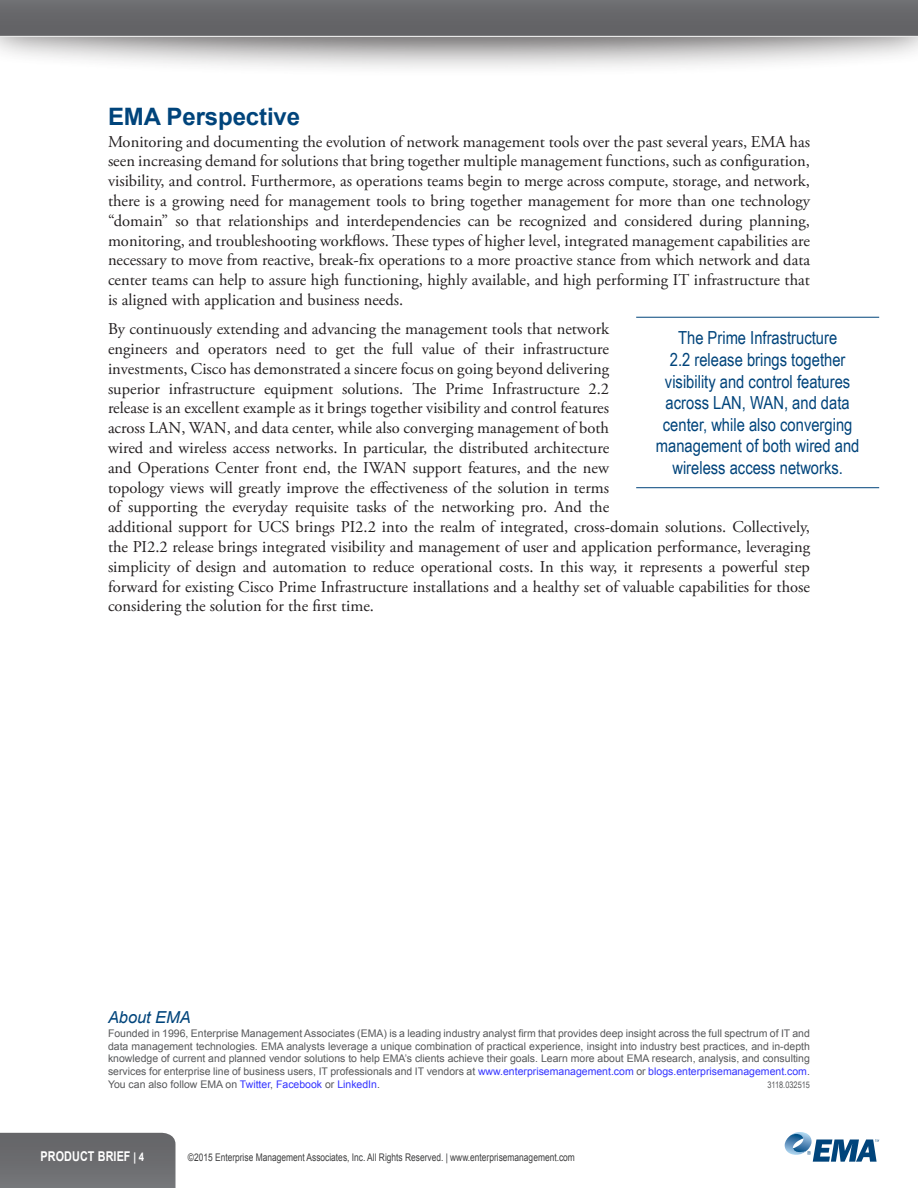
<style>
.page{position:relative;width:918px;height:1188px;background:#fff}
.page>*{position:absolute;margin:0;border:0;box-sizing:border-box;transform-origin:0 0}
.Heading_1{font:700 24px "Arial";letter-spacing:-.005em;color:#00447b}
.SIDEBAR{font:18px/21.6px "Arial Narrow";color:#00447b;text-align:center}
.t1{font:16.5px/19.8px "Adobe Garamond Pro";color:#231f20;text-align:justify}
.Heading_2{font:italic 16.5px "Arial";letter-spacing:-.005em;color:#00447b}
.t2{font:700 13.5px "Arial";letter-spacing:.01em;color:#fff;scale:.8 1}
.EMA_boilerplate{font:10.5px/12.6px "Arial";color:#57585a;text-align:justify}
.t3{font:10.5px "Arial";color:#3e3e3f;scale:.8 1}
.EMA_boilerplate-2{font:9px "Arial Narrow";color:#57585a}
.s1{color:#33f}
.s2{font-size:12px}
</style>
<div class="page">
<svg style="left:0;top:1133px;width:176px;height:55px;background:#6c6d70"></svg>
<svg style="left:785px;top:1132px;width:94px;height:30px"></svg>
<div style="left:0;top:0;width:918px;height:78px;background:#231f20;opacity:.75"></div>
<svg style="left:0;top:0;width:918px;height:37px;background:#6b6b6e"></svg>
<hr style="left:636px;top:317px;width:243px;height:1px;background:#00447b">
<hr style="left:636px;top:487px;width:243px;height:1px;background:#00447b">
<p class="Heading_1" style="left:108px;top:101px;width:194px">EMA Perspective</p>
<p class="t1" style="left:108px;top:132px;width:704px">Monitoring and documenting the evolution of network management tools over the past several years, EMA has seen increasing demand for solutions that bring together multiple management functions, such as configuration, visibility, and control. Furthermore, as operations teams begin to merge across compute, storage, and network, there is a growing need for management tools to bring together management for more than one technology “domain” so that relationships and interdependencies can be recognized and considered during planning, monitoring, and troubleshooting workflows. These types of higher level, integrated management capabilities are necessary to move from reactive, break-fix operations to a more proactive stance from which network and data center teams can help to assure high functioning, highly available, and high performing IT infrastructure that is aligned with application and business needs.</p>
<p class="t1" style="left:108px;top:320px;width:704px;text-align:left">By continuously extending and advancing the management tools that network<br>engineers and operators need to get the full value of their infrastructure<br>investments, Cisco has demonstrated a sincere focus on going beyond delivering<br>superior infrastructure equipment solutions. The Prime Infrastructure 2.2<br>release is an excellent example as it brings together visibility and control features<br>across LAN, WAN, and data center, while also converging management of both<br>wired and wireless access networks. In particular, the distributed architecture<br>and Operations Center front end, the IWAN support features, and the new<br>topology views will greatly improve the effectiveness of the solution in terms<br>of supporting the everyday requisite tasks of the networking pro. And the<br>additional support for UCS brings PI2.2 into the realm of integrated, cross-domain solutions. Collectively, the PI2.2 release brings integrated visibility and management of user and application performance, leveraging simplicity of design and automation to reduce operational costs. In this way, it represents a powerful step forward for existing Cisco Prime Infrastructure installations and a healthy set of valuable capabilities for those considering the solution for the first time.</p>
<p class="SIDEBAR" style="left:656px;top:327px;width:205px">The Prime Infrastructure<br>2.2 release brings together visibility and control features across LAN, WAN, and data center, while also converging management of both wired and wireless access networks.</p>
<p class="Heading_2" style="left:108px;top:1007px;width:84px">About EMA</p>
<p class="EMA_boilerplate" style="left:108px;top:1027px;width:704px">Founded in 1996, Enterprise Management Associates (EMA) is a leading industry analyst firm that provides deep insight across the full spectrum of IT and data management technologies. EMA analysts leverage a unique combination of practical experience, insight into industry best practices, and in-depth knowledge of current and planned vendor solutions to help EMA’s clients achieve their goals. Learn more about EMA research, analysis, and consulting services for enterprise line of business users, IT professionals and IT vendors at <span class="s1">www.enterprisemanagement.com</span> or <span class="s1">blogs.enterprisemanagement.com</span>.<br>You can also follow EMA on <span class="s1">Twitter</span>, <span class="s1">Facebook</span> or <span class="s1">LinkedIn</span>.</p>
<p class="EMA_boilerplate-2" style="left:767px;top:1078px;width:44px">3118.032515</p>
<p class="t2" style="left:40px;top:1147px;width:131px">PRODUCT BRIEF <span class="s2">| 4</span></p>
<p class="t3" style="left:188px;top:1150px;width:485px">©2015 Enterprise Management Associates, Inc. All Rights Reserved. | www.enterprisemanagement.com</p>
</div>
